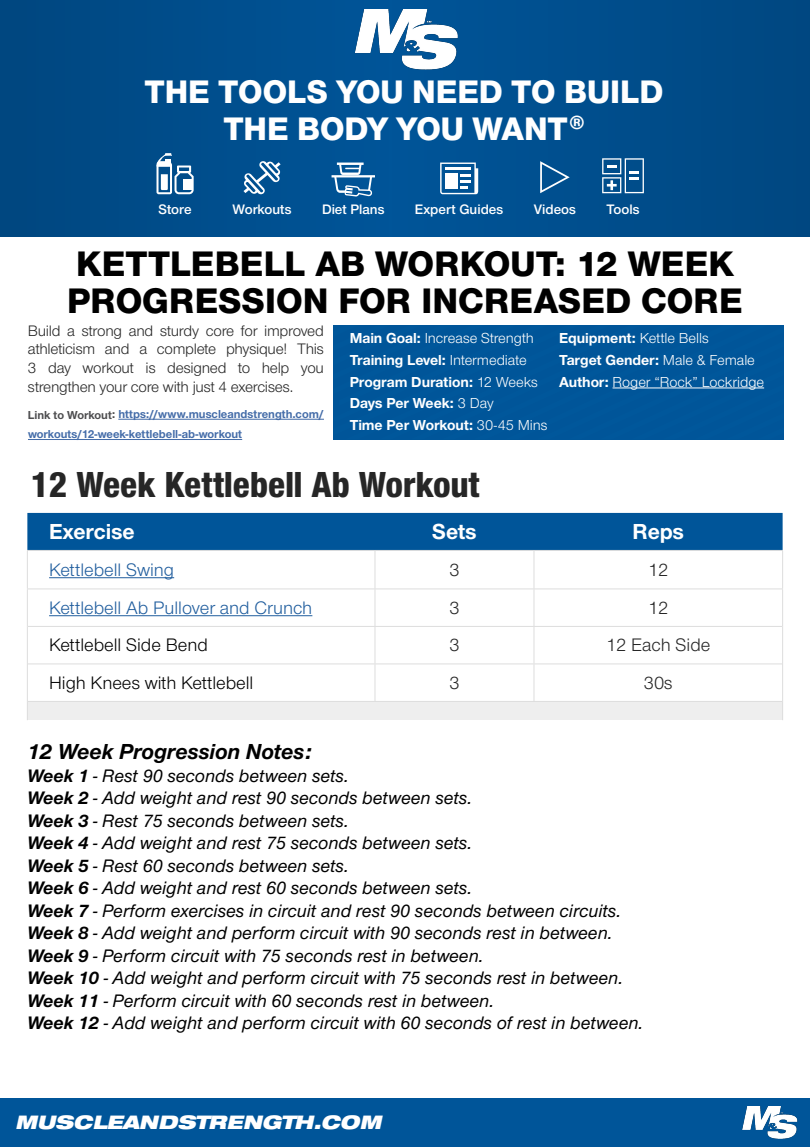
<style>
.page{position:relative;width:810px;height:1147px;background:#fff}
.page>*{position:absolute;margin:0;border:0;box-sizing:border-box;transform-origin:0 0}
.t1{font:37.5px "Nimbus San Nov Con Hea";color:#262626}
.t2{font:36.75px/37.5px "Nimbus San Nov Hea";letter-spacing:.005em;color:#000}
.t3{font:33.75px/36.8px "Nimbus San Nov Hea";color:#fff;text-align:center}
.t4{font:italic 700 22.5px "Nimbus San Nov";color:#000}
.t5{font:700 22.5px "Nimbus San Nov";color:#fff}
.t6{font:18.75px/22.5px "Nimbus San Nov Med Ita";color:#000}
.t7{font:18.75px "Nimbus San Nov";color:#215e9e}
.t8{font:18.75px "Nimbus San Nov";color:#000}
.t9{font:18.75px "Nimbus San Nov";color:#262626}
.t10{font:italic 900 expanded 18.75px "Helvetica Neue LT Std";color:#fff}
.t11{font:15.75px/18.8px "Nimbus San Nov";letter-spacing:-.02em;color:#262626;text-align:justify}
.t12{font:700 15px/21.8px "Nimbus San Nov";letter-spacing:-.005em;color:#fff}
.t13{font:15px/21.8px "Nimbus San Nov";letter-spacing:-.005em;color:#fff}
.t14{font:14.25px "Nimbus San Nov Sem Bol";color:#fff}
.t15{font:700 12px/20.2px "Nimbus San Nov";letter-spacing:-.005em;color:#456da9}
.s1{color:#4d4d4f}
.s2{font-weight:400}
.s3{font-weight:700}
.s4{font-family:"Nimbus San Nov";font-weight:700;font-style:italic}
</style>
<div class="page">
<svg style="left:27px;top:512px;width:756px;height:189px"></svg>
<div style="left:27px;top:513px;width:756px;height:37px;background:#059"></div>
<div style="left:27px;top:701px;width:756px;height:19px;background:#eee"></div>
<svg style="left:782px;top:701px;width:1px;height:19px"></svg>
<hr style="left:27px;top:551px;width:1px;height:37px;background:#ddd">
<hr style="left:375px;top:551px;width:1px;height:37px;background:#ddd">
<hr style="left:534px;top:551px;width:1px;height:37px;background:#ddd">
<hr style="left:782px;top:551px;width:1px;height:37px;background:#ddd">
<hr style="left:375px;top:589px;width:1px;height:37px;background:#ddd">
<hr style="left:534px;top:589px;width:1px;height:37px;background:#ddd">
<hr style="left:375px;top:627px;width:1px;height:36px;background:#ddd">
<hr style="left:534px;top:627px;width:1px;height:36px;background:#ddd">
<hr style="left:375px;top:664px;width:1px;height:37px;background:#ddd">
<hr style="left:534px;top:664px;width:1px;height:37px;background:#ddd">
<svg style="left:27px;top:701px;width:1px;height:19px"></svg>
<hr style="left:27px;top:588px;width:348px;height:1px;background:#ddd">
<hr style="left:27px;top:589px;width:1px;height:37px;background:#ddd">
<hr style="left:375px;top:588px;width:159px;height:1px;background:#ddd">
<hr style="left:534px;top:588px;width:249px;height:1px;background:#ddd">
<hr style="left:782px;top:589px;width:1px;height:37px;background:#ddd">
<hr style="left:27px;top:626px;width:1px;height:38px;background:#ddd">
<hr style="left:782px;top:626px;width:1px;height:38px;background:#ddd">
<hr style="left:27px;top:664px;width:1px;height:37px;background:#ddd">
<hr style="left:782px;top:664px;width:1px;height:37px;background:#ddd">
<hr style="left:27px;top:550px;width:348px;height:1px;background:#ddd">
<hr style="left:375px;top:550px;width:159px;height:1px;background:#ddd">
<hr style="left:534px;top:550px;width:249px;height:1px;background:#ddd">
<hr style="left:28px;top:626px;width:347px;height:1px;background:#ddd">
<hr style="left:375px;top:626px;width:159px;height:1px;background:#ddd">
<hr style="left:534px;top:626px;width:248px;height:1px;background:#ddd">
<hr style="left:28px;top:663px;width:347px;height:1px;background:#ddd">
<hr style="left:375px;top:663px;width:159px;height:1px;background:#ddd">
<hr style="left:534px;top:663px;width:248px;height:1px;background:#ddd">
<hr style="left:28px;top:701px;width:347px;height:1px;background:#ddd">
<hr style="left:375px;top:701px;width:159px;height:1px;background:#ddd">
<hr style="left:534px;top:701px;width:248px;height:1px;background:#ddd">
<hr style="left:49px;top:577px;width:125px;height:1px;background:#215e9e">
<hr style="left:49px;top:615px;width:263px;height:1px;background:#215e9e">
<div style="left:0;top:1098px;width:810px;height:49px;background:#059"></div>
<div style="left:1px;top:0;width:809px;height:237px;background:#004d8b"></div>
<svg style="left:156px;top:153px;width:38px;height:41px"></svg>
<svg style="left:243px;top:161px;width:38px;height:33px"></svg>
<svg style="left:332px;top:163px;width:43px;height:33px"></svg>
<svg style="left:440px;top:163px;width:38px;height:31px"></svg>
<svg style="left:540px;top:161px;width:30px;height:32px"></svg>
<svg style="left:602px;top:158px;width:42px;height:35px"></svg>
<hr style="left:118px;top:419px;width:206px;height:1px;background:#456da9">
<hr style="left:28px;top:439px;width:214px;height:1px;background:#456da9">
<div style="left:334px;top:325px;width:450px;height:114px;background:#059"></div>
<hr style="left:613px;top:388px;width:151px;height:1px;background:#fff">
<img style="left:350px;top:10px;width:108px;height:60px">
<img style="left:742px;top:1106px;width:56px;height:33px">
<h3 class="t3" style="left:145px;top:74px;width:520px">THE TOOLS YOU NEED TO BUILD<br>THE BODY YOU WANT<sup>®</sup></h3>
<p class="t14" style="left:159px;top:201px;width:35px">Store</p>
<p class="t14" style="left:233px;top:201px;width:60px">Workouts</p>
<p class="t14" style="left:322px;top:201px;width:64px">Diet Plans</p>
<p class="t14" style="left:415px;top:201px;width:90px">Expert Guides</p>
<p class="t14" style="left:534px;top:201px;width:44px">Videos</p>
<p class="t14" style="left:607px;top:201px;width:35px">Tools</p>
<h2 class="t2" style="left:67px;top:245px;width:677px">KETTLEBELL AB WORKOUT: 12 WEEK<br>PROGRESSION FOR INCREASED CORE</h2>
<p class="t11" style="left:28px;top:321px;width:298px">Build a strong and sturdy core for improved athleticism and a complete physique! This 3 day workout is designed to help you strengthen your core with just 4 exercises.</p>
<p class="t15" style="left:28px;top:404px;width:297px"><span class="s1">Link to Workout:</span> https://www.muscleandstrength.com/ workouts/12-week-kettlebell-ab-workout</p>
<p class="t12" style="left:350px;top:327px;width:199px">Main Goal: <span class="s2">Increase Strength<br></span>Training Level: <span class="s2">Intermediate<br></span>Program Duration: <span class="s2">12 Weeks<br></span>Days Per Week: <span class="s2">3 Day<br></span>Time Per Workout: <span class="s2">30-45 Mins</span></p>
<p class="t13" style="left:559px;top:327px;width:206px"><span class="s3">Equipment:</span> Kettle Bells<br><span class="s3">Target Gender:</span> Male &amp; Female<br><span class="s3">Author:</span> Roger “Rock” Lockridge</p>
<h1 class="t1" style="left:30px;top:462px;width:451px">12 Week Kettlebell Ab Workout</h1>
<p class="t5" style="left:49px;top:518px;width:87px">Exercise</p>
<p class="t5" style="left:432px;top:518px;width:46px">Sets</p>
<p class="t5" style="left:632px;top:518px;width:53px">Reps</p>
<p class="t7" style="left:49px;top:559px;width:127px">Kettlebell Swing</p>
<p class="t9" style="left:449px;top:559px;width:12px">3</p>
<p class="t9" style="left:648px;top:559px;width:22px">12</p>
<p class="t7" style="left:49px;top:597px;width:265px">Kettlebell Ab Pullover and Crunch</p>
<p class="t9" style="left:449px;top:597px;width:12px">3</p>
<p class="t9" style="left:648px;top:597px;width:22px">12</p>
<p class="t8" style="left:49px;top:634px;width:160px">Kettlebell Side Bend</p>
<p class="t9" style="left:449px;top:634px;width:12px">3</p>
<p class="t9" style="left:606px;top:634px;width:106px">12 Each Side</p>
<p class="t8" style="left:49px;top:672px;width:206px">High Knees with Kettlebell</p>
<p class="t9" style="left:449px;top:672px;width:12px">3</p>
<p class="t9" style="left:644px;top:672px;width:30px">30s</p>
<p class="t4" style="left:27px;top:738px;width:286px">12 Week Progression Notes:</p>
<p class="t6" style="left:27px;top:764px;width:618px"><span class="s4">Week 1</span> - Rest 90 seconds between sets.<br><span class="s4">Week 2</span> - Add weight and rest 90 seconds between sets.<br><span class="s4">Week 3</span> - Rest 75 seconds between sets.<br><span class="s4">Week 4</span> - Add weight and rest 75 seconds between sets.<br><span class="s4">Week 5</span> - Rest 60 seconds between sets.<br><span class="s4">Week 6</span> - Add weight and rest 60 seconds between sets.<br><span class="s4">Week 7</span> - Perform exercises in circuit and rest 90 seconds between circuits.<br><span class="s4">Week 8</span> - Add weight and perform circuit with 90 seconds rest in between.<br><span class="s4">Week 9</span> - Perform circuit with 75 seconds rest in between.<br><span class="s4">Week 10</span> - Add weight and perform circuit with 75 seconds rest in between.<br><span class="s4">Week 11</span> - Perform circuit with 60 seconds rest in between.<br><span class="s4">Week 12</span> - Add weight and perform circuit with 60 seconds of rest in between.</p>
<p class="t10" style="left:15px;top:1110px;width:368px">MUSCLEANDSTRENGTH.COM</p>
</div>
